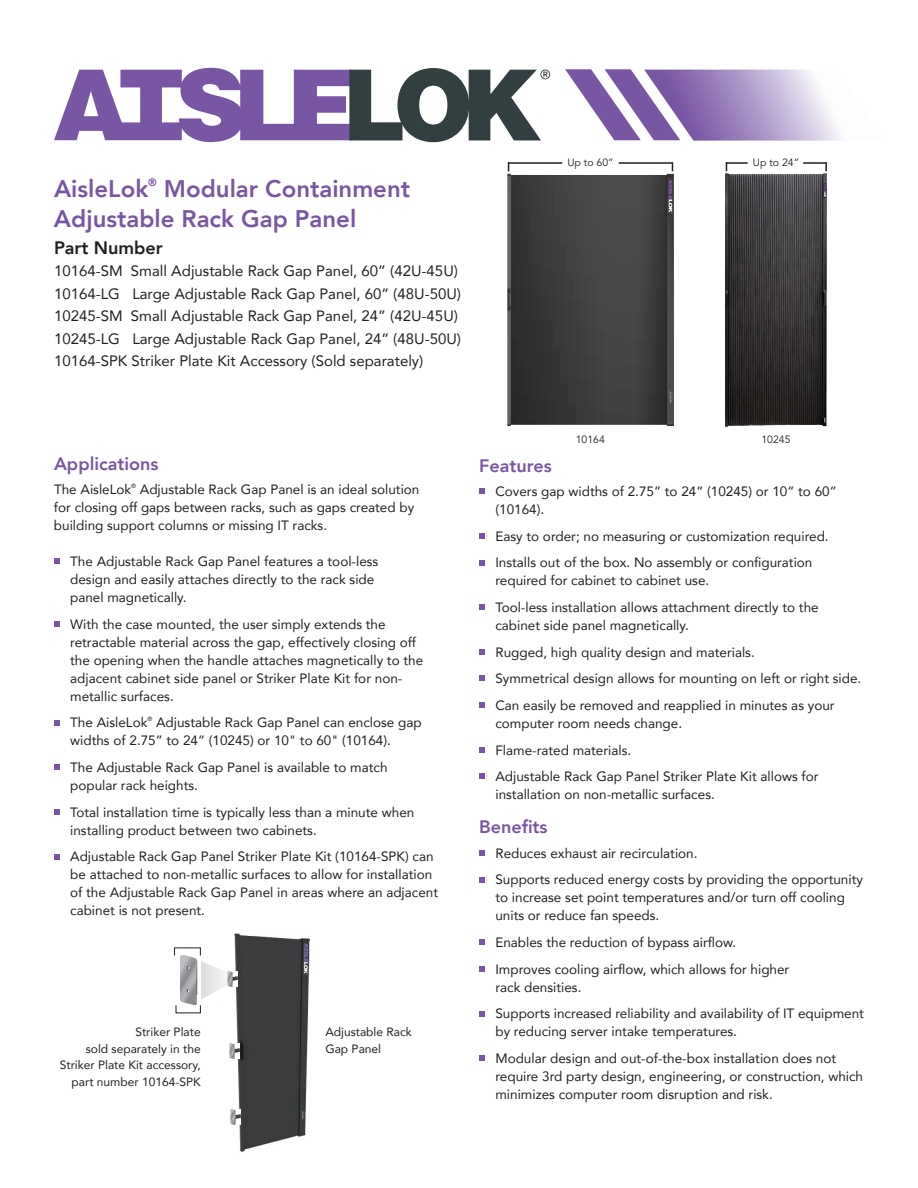
<style>
.page{position:relative;width:918px;height:1188px;background:#fff}
.page>*{position:absolute;margin:0;border:0;box-sizing:border-box;transform-origin:0 0}
.t1{font:800 24px "Avenir";color:#7956a3}
.t2{font:800 18px "Avenir";color:#7956a3}
.t3{font:800 18px "Avenir";color:#231f20}
.t4{font:15px "Avenir";color:#231f20}
.Bullet_List_Smaller{font:13.5px/18px "Avenir";color:#231f20}
.Core_Paragraph_Style{font:13.5px/18px "Avenir";color:#231f20}
.t5{font:12px/16.5px "Avenir";color:#231f20;text-align:right}
.t6{font:800 10.8px "Avenir";color:#7956a3}
.t7{font:10.5px "Avenir LT Std";color:#231f20}
</style>
<div class="page">
<svg style="left:565px;top:69px;width:277px;height:72px"></svg>
<svg style="left:54px;top:559px;width:5px;height:5px"></svg>
<svg style="left:54px;top:621px;width:5px;height:6px"></svg>
<svg style="left:54px;top:720px;width:5px;height:5px"></svg>
<svg style="left:54px;top:765px;width:5px;height:5px"></svg>
<svg style="left:54px;top:809px;width:5px;height:5px"></svg>
<svg style="left:54px;top:854px;width:5px;height:5px"></svg>
<svg style="left:479px;top:489px;width:5px;height:5px"></svg>
<svg style="left:479px;top:533px;width:5px;height:5px"></svg>
<svg style="left:479px;top:560px;width:5px;height:5px"></svg>
<svg style="left:479px;top:605px;width:5px;height:5px"></svg>
<svg style="left:479px;top:649px;width:5px;height:5px"></svg>
<svg style="left:479px;top:676px;width:5px;height:5px"></svg>
<svg style="left:479px;top:703px;width:5px;height:5px"></svg>
<svg style="left:479px;top:747px;width:5px;height:5px"></svg>
<svg style="left:479px;top:774px;width:5px;height:5px"></svg>
<svg style="left:479px;top:850px;width:5px;height:6px"></svg>
<svg style="left:479px;top:877px;width:5px;height:5px"></svg>
<svg style="left:479px;top:940px;width:5px;height:5px"></svg>
<svg style="left:479px;top:966px;width:5px;height:5px"></svg>
<svg style="left:479px;top:1011px;width:5px;height:5px"></svg>
<svg style="left:479px;top:1056px;width:5px;height:5px"></svg>
<svg style="left:54px;top:68px;width:496px;height:74px"></svg>
<img style="left:228px;top:933px;width:82px;height:219px">
<img style="left:228px;top:972px;width:9px;height:15px">
<img style="left:228px;top:1044px;width:11px;height:15px">
<img style="left:230px;top:1110px;width:11px;height:14px">
<svg style="left:201px;top:961px;width:27px;height:39px"></svg>
<img style="left:180px;top:956px;width:18px;height:48px">
<img style="left:507px;top:174px;width:167px;height:253px">
<img style="left:726px;top:174px;width:101px;height:252px">
<hr style="left:508px;top:162px;width:54px;height:2px;background:#231f20">
<hr style="left:619px;top:162px;width:54px;height:2px;background:#231f20">
<hr style="left:726px;top:162px;width:22px;height:2px;background:#231f20">
<hr style="left:803px;top:162px;width:24px;height:2px;background:#231f20">
<svg style="left:825px;top:162px;width:2px;height:9px"></svg>
<h1 class="t1" style="left:54px;top:170px;width:96px">AisleLok</h1>
<h1 class="t6" style="left:148px;top:174px;width:10px">®</h1>
<h1 class="t1" style="left:164px;top:170px;width:248px">Modular Containment</h1>
<h1 class="t1" style="left:54px;top:200px;width:304px">Adjustable Rack Gap Panel</h1>
<h1 class="t3" style="left:54px;top:234px;width:110px">Part Number</h1>
<h1 class="t4" style="left:54px;top:259px;width:406px">10164-SM Small Adjustable Rack Gap Panel, 60” (42U-45U)</h1>
<h1 class="t4" style="left:54px;top:282px;width:409px">10164-LG Large Adjustable Rack Gap Panel, 60” (48U-50U)</h1>
<h1 class="t4" style="left:54px;top:304px;width:406px">10245-SM Small Adjustable Rack Gap Panel, 24” (42U-45U)</h1>
<h1 class="t4" style="left:54px;top:327px;width:409px">10245-LG Large Adjustable Rack Gap Panel, 24” (48U-50U)</h1>
<h1 class="t4" style="left:54px;top:349px;width:371px">10164-SPK Striker Plate Kit Accessory (Sold separately)</h1>
<p class="t7" style="left:567px;top:156px;width:48px">Up to 60”</p>
<p class="t7" style="left:753px;top:156px;width:48px">Up to 24”</p>
<h1 class="t2" style="left:54px;top:449px;width:106px">Applications</h1>
<p class="Core_Paragraph_Style" style="left:54px;top:480px;width:367px">The AisleLok<sup>®</sup> Adjustable Rack Gap Panel is an ideal solution for closing off gaps between racks, such as gaps created by building support columns or missing IT racks.</p>
<p class="Bullet_List_Smaller" style="left:70px;top:552px;width:310px">The Adjustable Rack Gap Panel features a tool-less design and easily attaches directly to the rack side panel magnetically.</p>
<p class="Bullet_List_Smaller" style="left:70px;top:615px;width:355px">With the case mounted, the user simply extends the retractable material across the gap, effectively closing off the opening when the handle attaches magnetically to the adjacent cabinet side panel or Striker Plate Kit for non&shy;metallic surfaces.</p>
<p class="Bullet_List_Smaller" style="left:70px;top:713px;width:353px">The AisleLok<sup>®</sup> Adjustable Rack Gap Panel can enclose gap widths of 2.75” to 24” (10245) or 10" to 60" (10164).</p>
<p class="Bullet_List_Smaller" style="left:70px;top:758px;width:319px">The Adjustable Rack Gap Panel is available to match popular rack heights.</p>
<p class="Bullet_List_Smaller" style="left:70px;top:803px;width:346px">Total installation time is typically less than a minute when installing product between two cabinets.</p>
<p class="Bullet_List_Smaller" style="left:70px;top:847px;width:369px">Adjustable Rack Gap Panel Striker Plate Kit (10164-SPK) can be attached to non-metallic surfaces to allow for installation of the Adjustable Rack Gap Panel in areas where an adjacent cabinet is not present.</p>
<h1 class="t5" style="left:135px;top:1024px;width:67px">Striker Plate</h1>
<h1 class="t5" style="left:60px;top:1040px;width:142px">sold separately in the<br>Striker Plate Kit accessory, part number 10164-SPK</h1>
<h1 class="t5" style="left:325px;top:1024px;width:88px;text-align:left">Adjustable Rack<br>Gap Panel</h1>
<p class="t7" style="left:576px;top:433px;width:31px">10164</p>
<p class="t7" style="left:761px;top:433px;width:31px">10245</p>
<h1 class="t2" style="left:479px;top:451px;width:74px">Features</h1>
<p class="Bullet_List_Smaller" style="left:495px;top:482px;width:343px">Covers gap widths of 2.75” to 24” (10245) or 10” to 60” (10164).</p>
<p class="Bullet_List_Smaller" style="left:495px;top:527px;width:335px">Easy to order; no measuring or customization required.</p>
<p class="Bullet_List_Smaller" style="left:495px;top:553px;width:319px">Installs out of the box. No assembly or configuration required for cabinet to cabinet use.</p>
<p class="Bullet_List_Smaller" style="left:495px;top:598px;width:325px">Tool-less installation allows attachment directly to the cabinet side panel magnetically.</p>
<p class="Bullet_List_Smaller" style="left:495px;top:643px;width:261px">Rugged, high quality design and materials.</p>
<p class="Bullet_List_Smaller" style="left:495px;top:669px;width:367px">Symmetrical design allows for mounting on left or right side.</p>
<p class="Bullet_List_Smaller" style="left:495px;top:696px;width:341px">Can easily be removed and reapplied in minutes as your computer room needs change.</p>
<p class="Bullet_List_Smaller" style="left:495px;top:740px;width:137px">Flame-rated materials.</p>
<p class="Bullet_List_Smaller" style="left:495px;top:767px;width:325px">Adjustable Rack Gap Panel Striker Plate Kit allows for installation on non-metallic surfaces.</p>
<h1 class="t2" style="left:479px;top:813px;width:70px">Benefits</h1>
<p class="Bullet_List_Smaller" style="left:495px;top:844px;width:204px">Reduces exhaust air recirculation.</p>
<p class="Bullet_List_Smaller" style="left:495px;top:870px;width:369px">Supports reduced energy costs by providing the opportunity to increase set point temperatures and/or turn off cooling units or reduce fan speeds.</p>
<p class="Bullet_List_Smaller" style="left:495px;top:933px;width:242px">Enables the reduction of bypass airflow.</p>
<p class="Bullet_List_Smaller" style="left:495px;top:960px;width:295px">Improves cooling airflow, which allows for higher rack densities.</p>
<p class="Bullet_List_Smaller" style="left:495px;top:1004px;width:370px">Supports increased reliability and availability of IT equipment by reducing server intake temperatures.</p>
<p class="Bullet_List_Smaller" style="left:495px;top:1049px;width:369px">Modular design and out-of-the-box installation does not require 3rd party design, engineering, or construction, which minimizes computer room disruption and risk.</p>
</div>
